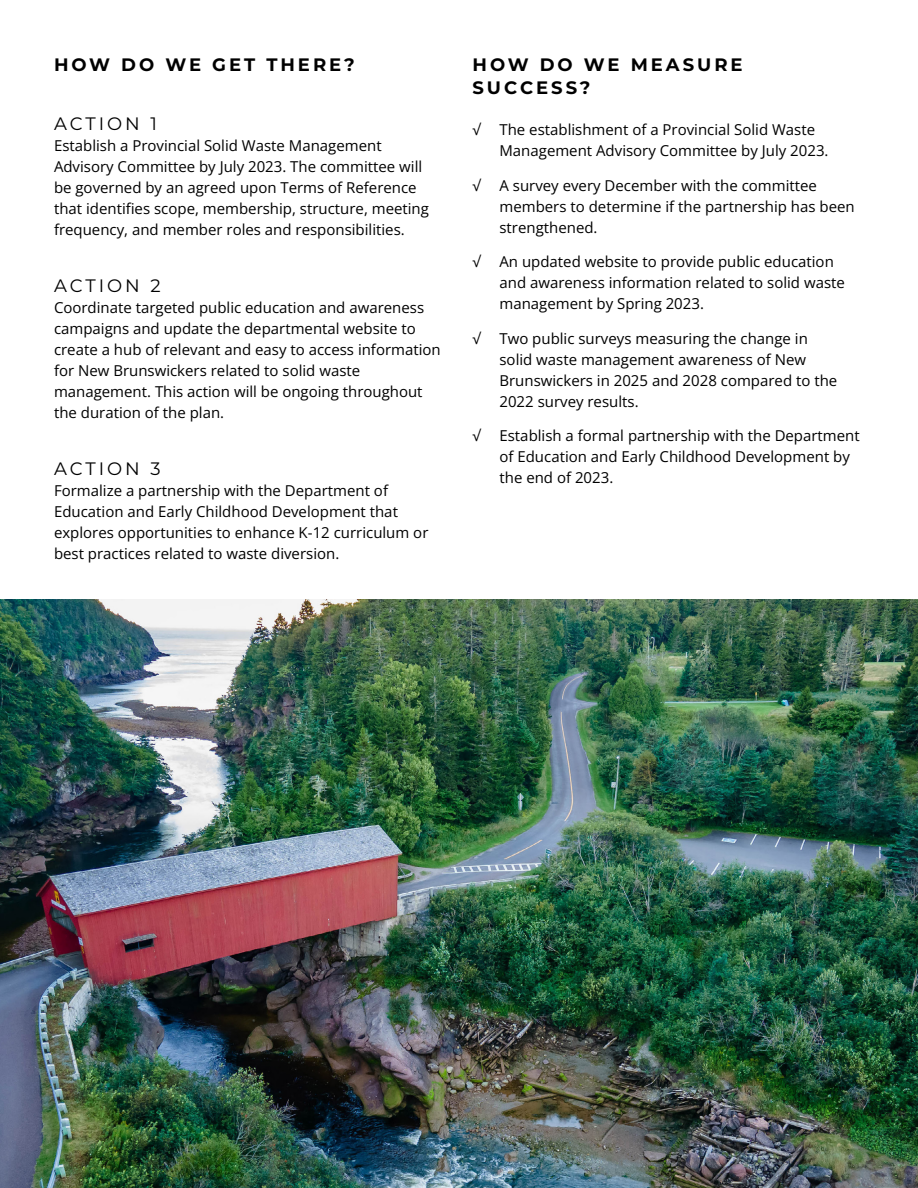
<style>
.page{position:relative;width:918px;height:1188px;background:#fff}
.page>*{position:absolute;margin:0;border:0;box-sizing:border-box;transform-origin:0 0}
.t1{font:700 18px/22.5px "Montserrat";letter-spacing:.165em;color:#000}
.t2{font:18px "Montserrat";letter-spacing:.165em;color:#000}
.t3{font:15px/21px "Open Sans";color:#000}
</style>
<div class="page">
<img style="left:0;top:600px;width:918px;height:588px">
<p class="t1" style="left:54px;top:53px;width:302px">HOW DO WE GET THERE?</p>
<p class="t2" style="left:54px;top:111px;width:105px">ACTION 1</p>
<p class="t3" style="left:54px;top:135px;width:376px">Establish a Provincial Solid Waste Management Advisory Committee by July 2023. The committee will be governed by an agreed upon Terms of Reference that identifies scope, membership, structure, meeting frequency, and member roles and responsibilities.</p>
<p class="t2" style="left:54px;top:273px;width:108px">ACTION 2</p>
<p class="t3" style="left:54px;top:297px;width:388px">Coordinate targeted public education and awareness campaigns and update the departmental website to create a hub of relevant and easy to access information for New Brunswickers related to solid waste management. This action will be ongoing throughout the duration of the plan.</p>
<p class="t2" style="left:54px;top:456px;width:108px">ACTION 3</p>
<p class="t3" style="left:54px;top:480px;width:376px">Formalize a partnership with the Department of Education and Early Childhood Development that explores opportunities to enhance K-12 curriculum or best practices related to waste diversion.</p>
<p class="t1" style="left:472px;top:53px;width:272px">HOW DO WE MEASURE<br>SUCCESS?</p>
<p class="t3" style="left:472px;top:119px;width:10px">√</p>
<p class="t3" style="left:500px;top:119px;width:331px">The establishment of a Provincial Solid Waste<br>Management Advisory Committee by July 2023.</p>
<p class="t3" style="left:472px;top:174px;width:10px">√</p>
<p class="t3" style="left:500px;top:174px;width:357px">A survey every December with the committee members to determine if the partnership has been strengthened.</p>
<p class="t3" style="left:472px;top:251px;width:10px">√</p>
<p class="t3" style="left:500px;top:251px;width:347px">An updated website to provide public education and awareness information related to solid waste management by Spring 2023.</p>
<p class="t3" style="left:472px;top:327px;width:10px">√</p>
<p class="t3" style="left:500px;top:327px;width:339px">Two public surveys measuring the change in solid waste management awareness of New Brunswickers in 2025 and 2028 compared to the 2022 survey results.</p>
<p class="t3" style="left:472px;top:425px;width:10px">√</p>
<p class="t3" style="left:500px;top:425px;width:362px">Establish a formal partnership with the Department of Education and Early Childhood Development by the end of 2023.</p>
</div>
